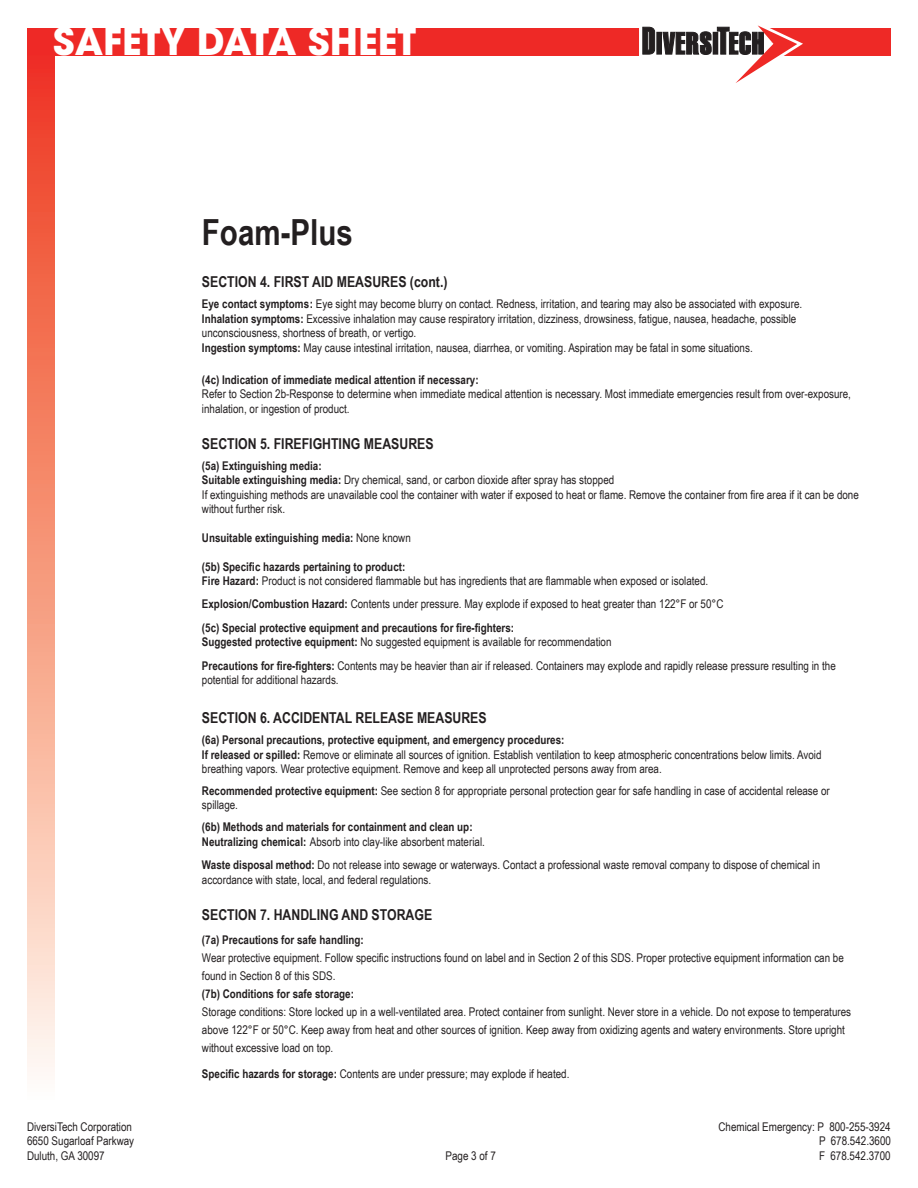
<style>
.page{position:relative;width:918px;height:1188px;background:#fff}
.page>*{position:absolute;margin:0;border:0;box-sizing:border-box;transform-origin:0 0}
.t1{font:700 37.5px "ITC Avant Garde Std";color:#fff}
.t2{font:700 36px "Arial Narrow";color:#231f20}
.t3{font:700 15px "Arial Narrow";color:#231f20}
.t4{font:12px/14.4px "Arial Narrow";color:#231f20}
.t5{font:700 12px/23.4px "Arial Narrow";color:#231f20}
.s1{font-weight:700}
.s2{font-weight:400}
</style>
<div class="page">
<div style="left:27px;top:29px;width:864px;height:27px;background:#ee2926"></div>
<div style="left:27px;top:56px;width:27px;height:1048px;background:linear-gradient(to bottom,#ee3819,#fffdee)"></div>
<svg style="left:639px;top:25px;width:164px;height:58px"></svg>
<h1 class="t1" style="left:53px;top:16px;width:365px">SAFETY DATA SHEET</h1>
<h2 class="t2" style="left:202px;top:205px;width:152px">Foam-Plus</h2>
<p class="t3" style="left:202px;top:271px;width:247px">SECTION 4. FIRST AID MEASURES (cont.)</p>
<p class="t4" style="left:202px;top:296px;width:602px"><span class="s1">Eye contact symptoms:</span> Eye sight may become blurry on contact. Redness, irritation, and tearing may also be associated with exposure.<br><span class="s1">Inhalation symptoms:</span> Excessive inhalation may cause respiratory irritation, dizziness, drowsiness, fatigue, nausea, headache, possible unconsciousness, shortness of breath, or vertigo.<br><span class="s1">Ingestion symptoms:</span> May cause intestinal irritation, nausea, diarrhea, or vomiting. Aspiration may be fatal in some situations.</p>
<p class="t5" style="left:202px;top:367px;width:278px">(4c) Indication of immediate medical attention if necessary:</p>
<p class="t4" style="left:202px;top:386px;width:651px">Refer to Section 2b-Response to determine when immediate medical attention is necessary. Most immediate emergencies result from over-exposure, inhalation, or ingestion of product.</p>
<p class="t3" style="left:202px;top:432px;width:233px">SECTION 5. FIREFIGHTING MEASURES</p>
<p class="t4" style="left:202px;top:458px;width:658px"><span class="s1">(5a) Extinguishing media:<br>Suitable extinguishing media:</span> Dry chemical, sand, or carbon dioxide after spray has stopped<br>If extinguishing methods are unavailable cool the container with water if exposed to heat or flame. Remove the container from fire area if it can be done without further risk.</p>
<p class="t5" style="left:202px;top:525px;width:210px">Unsuitable extinguishing media: <span class="s2">None known</span></p>
<p class="t4" style="left:202px;top:559px;width:508px"><span class="s1">(5b) Specific hazards pertaining to product:<br>Fire Hazard:</span> Product is not considered flammable but has ingredients that are flammable when exposed or isolated.</p>
<p class="t5" style="left:202px;top:592px;width:523px">Explosion/Combustion Hazard: <span class="s2">Contents under pressure. May explode if exposed to heat greater than 122°F or 50°C </span>(5c) Special protective equipment and precautions for fire-fighters:</p>
<p class="t4" style="left:202px;top:630px;width:635px;line-height:23.4px"><span class="s1">Suggested protective equipment:</span> No suggested equipment is available for recommendation<br><span class="s1">Precautions for fire-fighters:</span> Contents may be heavier than air if released. Containers may explode and rapidly release pressure resulting in the</p>
<p class="t4" style="left:202px;top:672px;width:138px">potential for additional hazards.</p>
<p class="t3" style="left:202px;top:707px;width:286px">SECTION 6. ACCIDENTAL RELEASE MEASURES</p>
<p class="t4" style="left:202px;top:732px;width:621px"><span class="s1">(6a) Personal precautions, protective equipment, and emergency procedures:<br>If released or spilled:</span> Remove or eliminate all sources of ignition. Establish ventilation to keep atmospheric concentrations below limits. Avoid breathing vapors. Wear protective equipment. Remove and keep all unprotected persons away from area.</p>
<p class="t4" style="left:202px;top:783px;width:629px"><span class="s1">Recommended protective equipment:</span> See section 8 for appropriate personal protection gear for safe handling in case of accidental release or spillage.</p>
<p class="t5" style="left:202px;top:819px;width:285px;line-height:14.4px">(6b) Methods and materials for containment and clean up:<br>Neutralizing chemical: <span class="s2">Absorb into clay-like absorbent material.</span></p>
<p class="t4" style="left:202px;top:857px;width:620px"><span class="s1">Waste disposal method:</span> Do not release into sewage or waterways. Contact a professional waste removal company to dispose of chemical in accordance with state, local, and federal regulations.</p>
<p class="t3" style="left:202px;top:904px;width:232px">SECTION 7. HANDLING AND STORAGE</p>
<p class="t5" style="left:202px;top:928px;width:163px">(7a) Precautions for safe handling:</p>
<p class="t4" style="left:202px;top:949px;width:643px;line-height:18px">Wear protective equipment. Follow specific instructions found on label and in Section 2 of this SDS. Proper protective equipment information can be found in Section 8 of this SDS.</p>
<p class="t5" style="left:202px;top:982px;width:153px">(7b) Conditions for safe storage:</p>
<p class="t4" style="left:202px;top:1003px;width:651px;line-height:18px">Storage conditions: Store locked up in a well-ventilated area. Protect container from sunlight. Never store in a vehicle. Do not expose to temperatures above 122°F or 50°C. Keep away from heat and other sources of ignition. Keep away from oxidizing agents and watery environments. Store upright without excessive load on top.</p>
<p class="t4" style="left:202px;top:1066px;width:369px"><span class="s1">Specific hazards for storage:</span> Contents are under pressure; may explode if heated.</p>
<p class="t4" style="left:27px;top:1119px;width:106px">DiversiTech Corporation</p>
<p class="t4" style="left:719px;top:1119px;width:174px">Chemical Emergency: P 800-255-3924</p>
<p class="t4" style="left:27px;top:1134px;width:109px">6650 Sugarloaf Parkway</p>
<p class="t4" style="left:819px;top:1134px;width:73px">P 678.542.3600</p>
<p class="t4" style="left:27px;top:1148px;width:79px">Duluth, GA 30097</p>
<p class="t4" style="left:446px;top:1148px;width:52px">Page 3 of 7</p>
<p class="t4" style="left:819px;top:1148px;width:73px">F 678.542.3700</p>
</div>
